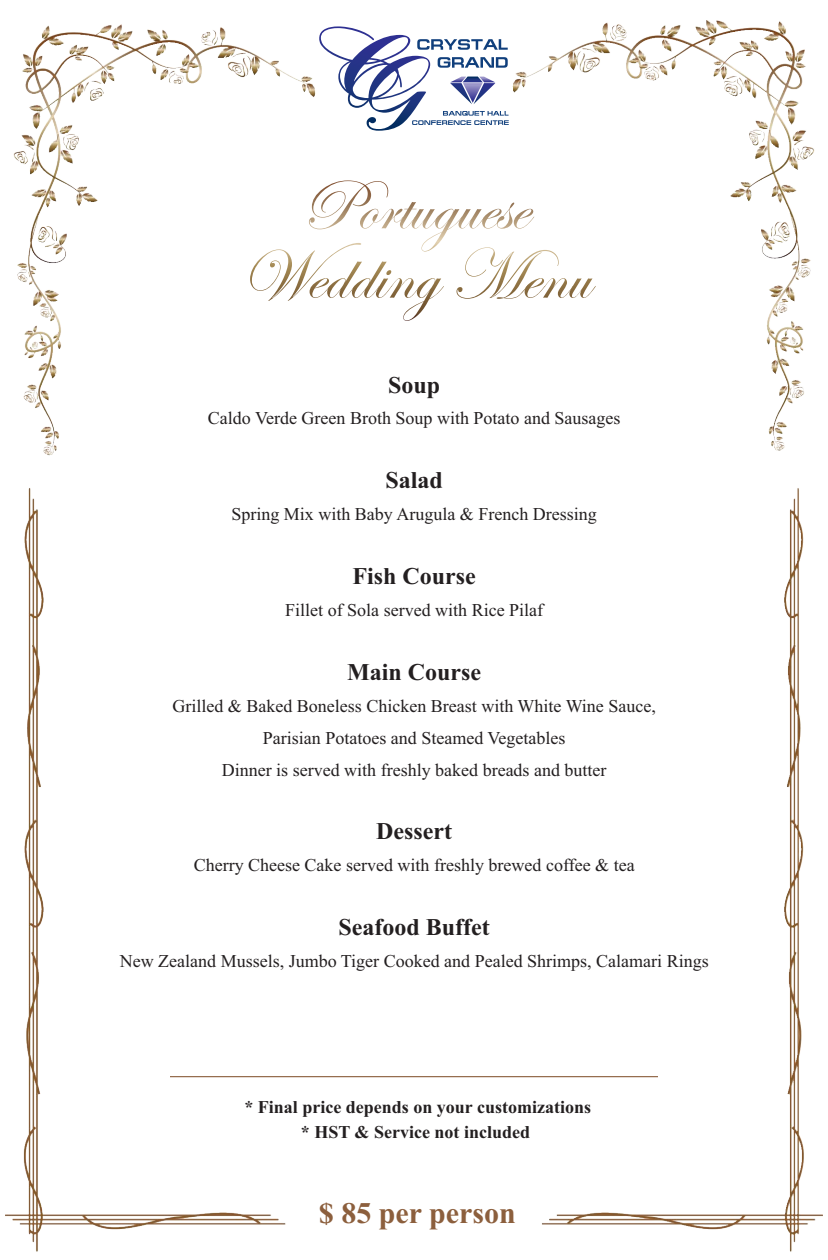
<style>
.page{position:relative;width:828px;height:1260px;background:#fff}
.page>*{position:absolute;margin:0;border:0;box-sizing:border-box;transform-origin:0 0}
.t1{font:700 30px "Times New Roman";color:#8c5f3d}
.t2{font:700 24px "Times New Roman";color:#231f20}
.t3{font:18px/32px "Times New Roman";color:#231f20;text-align:center}
.t4{font:700 18px/25.4px "Times New Roman";color:#231f20;text-align:center}
</style>
<div class="page">
<img style="left:5px;top:20px;width:818px;height:1232px">
<svg style="left:318px;top:25px;width:195px;height:107px"></svg>
<svg style="left:250px;top:180px;width:346px;height:141px"></svg>
<hr style="left:170px;top:1076px;width:488px;height:1px;background:#8c5f3d">
<h2 class="t2" style="left:388px;top:376px;width:54px">Soup</h2>
<p class="t3" style="left:208px;top:404px;width:414px">Caldo Verde Green Broth Soup with Potato and Sausages</p>
<h2 class="t2" style="left:385px;top:472px;width:59px">Salad</h2>
<p class="t3" style="left:231px;top:500px;width:367px">Spring Mix with Baby Arugula &amp; French Dressing</p>
<h2 class="t2" style="left:353px;top:568px;width:125px">Fish Course</h2>
<p class="t3" style="left:285px;top:595px;width:259px">Fillet of Sola served with Rice Pilaf</p>
<h2 class="t2" style="left:347px;top:663px;width:135px">Main Course</h2>
<p class="t3" style="left:172px;top:691px;width:485px">Grilled &amp; Baked Boneless Chicken Breast with White Wine Sauce,<br>Parisian Potatoes and Steamed Vegetables<br>Dinner is served with freshly baked breads and butter</p>
<h2 class="t2" style="left:376px;top:823px;width:77px">Dessert</h2>
<p class="t3" style="left:194px;top:851px;width:443px">Cherry Cheese Cake served with freshly brewed coffee &amp; tea</p>
<h2 class="t2" style="left:339px;top:919px;width:153px">Seafood Buffet</h2>
<p class="t3" style="left:120px;top:947px;width:590px">New Zealand Mussels, Jumbo Tiger Cooked and Pealed Shrimps, Calamari Rings</p>
<p class="t4" style="left:244px;top:1096px;width:348px">* Final price depends on your customizations * HST &amp; Service not included</p>
<h1 class="t1" style="left:319px;top:1203px;width:198px">$ 85 per person</h1>
</div>
